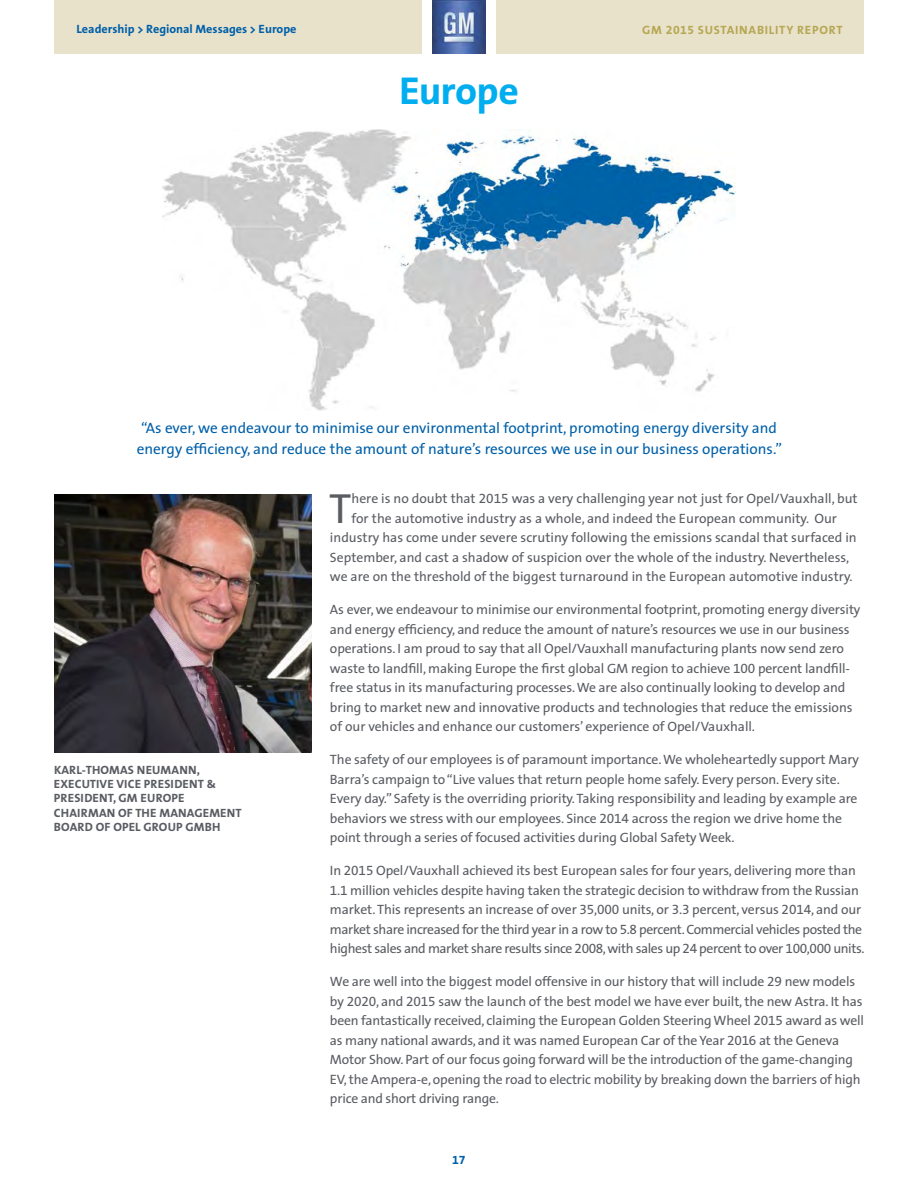
<style>
.page{position:relative;width:918px;height:1188px;background:#fff}
.page>*{position:absolute;margin:0;border:0;box-sizing:border-box;transform-origin:0 0}
.GM_Body_Copy_intro{font:42.3px "GM Sans";color:#595c61}
.GM_Headline{font:700 39px "GM Sans";letter-spacing:-.02em;color:#00aeef}
.GM_Pullquote{font:15px/21px "GM Sans";color:#0060a9}
.GM_Body_Copy{font:13.5px/19.5px "GM Sans";letter-spacing:-.01em;color:#595c61}
.GM_Body_Copy_intro-2{font:13.5px "GM Sans";color:#595c61}
.GM_headshpt{font:700 12px/14.4px "GM Sans";letter-spacing:.01em;color:#595c61}
.t1{font:700 12px "GM Sans";color:#0060a9}
.t2{font:700 12px "GM Sans";letter-spacing:.06em;color:#b6a753}
</style>
<div class="page">
<img style="left:432px;top:0;width:54px;height:54px">
<div style="left:54px;top:0;width:368px;height:54px;background:#e9e2cb"></div>
<div style="left:496px;top:0;width:368px;height:54px;background:#e9e2cb"></div>
<img style="left:54px;top:495px;width:258px;height:258px">
<img style="left:163px;top:130px;width:573px;height:281px">
<p class="t1" style="left:76px;top:22px;width:222px">Leadership &gt; Regional Messages &gt; Europe</p>
<p class="GM_Headline" style="left:399px;top:68px;width:121px">Europe</p>
<p class="t2" style="left:642px;top:22px;width:202px">GM 2015 SUSTAINABILITY REPORT</p>
<p class="GM_Pullquote" style="left:137px;top:417px;width:647px">“As ever, we endeavour to minimise our environmental footprint, promoting energy diversity and energy efficiency, and reduce the amount of nature’s resources we use in our business operations.”</p>
<p class="GM_headshpt" style="left:54px;top:762px;width:164px">KARL-THOMAS NEUMANN,<br>EXECUTIVE VICE PRESIDENT &amp;<br>PRESIDENT, GM EUROPE</p>
<p class="GM_headshpt" style="left:54px;top:805px;width:189px">CHAIRMAN OF THE MANAGEMENT<br>BOARD OF OPEL GROUP GMBH</p>
<p class="GM_Body_Copy_intro" style="left:329px;top:484px;width:24px">T</p>
<p class="GM_Body_Copy_intro-2" style="left:352px;top:491px;width:508px">here is no doubt that 2015 was a very challenging year not just for Opel/Vauxhall, but</p>
<p class="GM_Body_Copy_intro-2" style="left:352px;top:510px;width:487px">for the automotive industry as a whole, and indeed the European community. Our</p>
<p class="GM_Body_Copy_intro-2" style="left:330px;top:530px;width:528px">industry has come under severe scrutiny following the emissions scandal that surfaced in</p>
<p class="GM_Body_Copy_intro-2" style="left:330px;top:549px;width:521px">September, and cast a shadow of suspicion over the whole of the industry. Nevertheless,</p>
<p class="GM_Body_Copy_intro-2" style="left:330px;top:569px;width:524px">we are on the threshold of the biggest turnaround in the European automotive industry.</p>
<p class="GM_Body_Copy" style="left:330px;top:600px;width:532px">As ever, we endeavour to minimise our environmental footprint, promoting energy diversity and energy efficiency, and reduce the amount of nature’s resources we use in our business operations. I am proud to say that all Opel/Vauxhall manufacturing plants now send zero waste to landfill, making Europe the first global GM region to achieve 100 percent landfill&shy;free status in its manufacturing processes. We are also continually looking to develop and bring to market new and innovative products and technologies that reduce the emissions of our vehicles and enhance our customers’ experience of Opel/Vauxhall.</p>
<p class="GM_Body_Copy" style="left:330px;top:750px;width:531px">The safety of our employees is of paramount importance. We wholeheartedly support Mary Barra’s campaign to “Live values that return people home safely. Every person. Every site.<br>Every day.” Safety is the overriding priority. Taking responsibility and leading by example are behaviors we stress with our employees. Since 2014 across the region we drive home the point through a series of focused activities during Global Safety Week.</p>
<p class="GM_Body_Copy" style="left:330px;top:861px;width:536px">In 2015 Opel/Vauxhall achieved its best European sales for four years, delivering more than 1.1 million vehicles despite having taken the strategic decision to withdraw from the Russian market. This represents an increase of over 35,000 units, or 3.3 percent, versus 2014, and our market share increased for the third year in a row to 5.8 percent. Commercial vehicles posted the highest sales and market share results since 2008, with sales up 24 percent to over 100,000 units.</p>
<p class="GM_Body_Copy" style="left:330px;top:972px;width:536px">We are well into the biggest model offensive in our history that will include 29 new models by 2020, and 2015 saw the launch of the best model we have ever built, the new Astra. It has been fantastically received, claiming the European Golden Steering Wheel 2015 award as well as many national awards, and it was named European Car of the Year 2016 at the Geneva Motor Show. Part of our focus going forward will be the introduction of the game-changing EV, the Ampera-e, opening the road to electric mobility by breaking down the barriers of high price and short driving range.</p>
<p class="t1" style="left:452px;top:1153px;width:15px">17</p>
</div>
